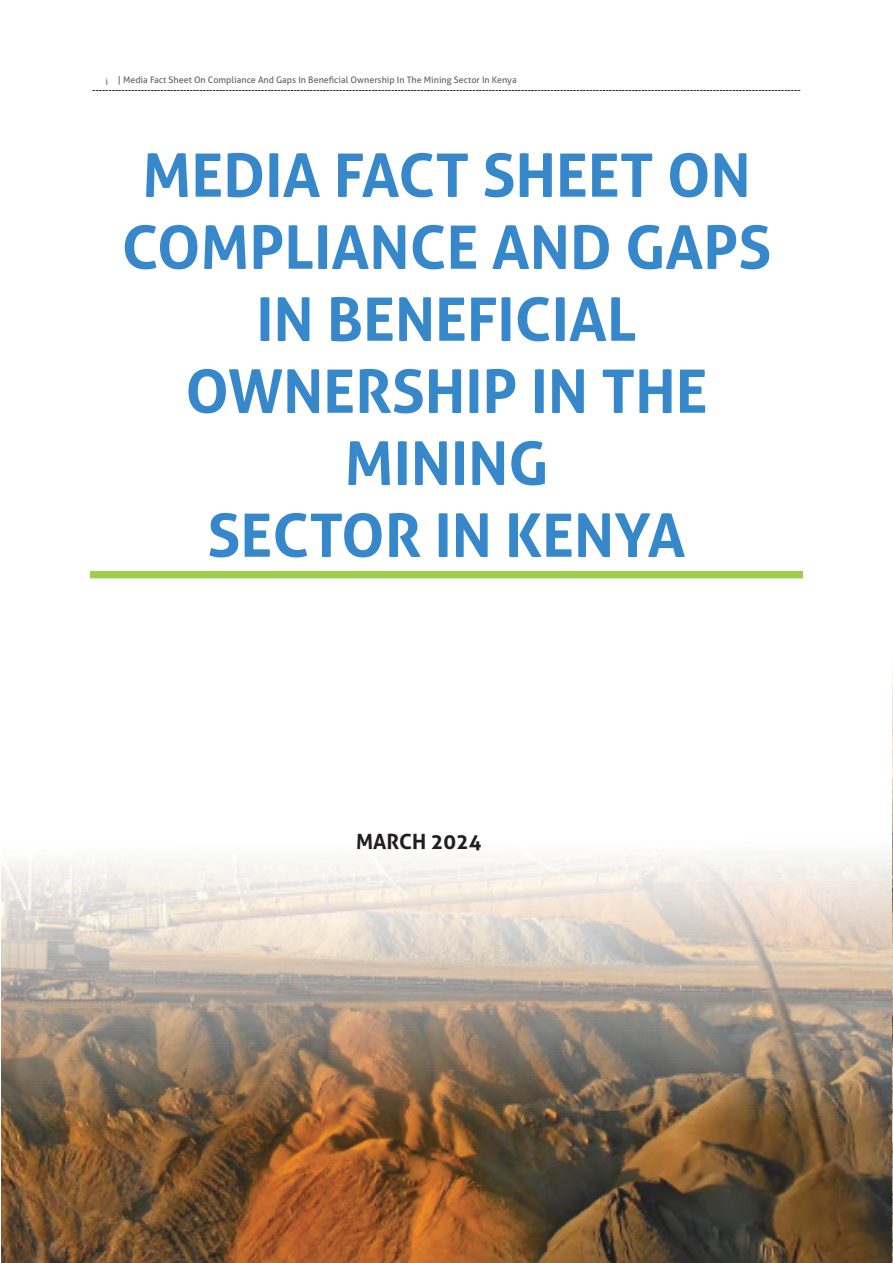
<style>
.page{position:relative;width:893px;height:1263px;background:#fff}
.page>*{position:absolute;margin:0;border:0;box-sizing:border-box;transform-origin:0 0}
.t1{font:700 60px/72px "Aller";color:#3788ca;text-align:center}
.t2{font:700 21px "Aller";color:#231f20}
.t3{font:9px "Aller";color:#000}
.Footnote_text{font:9px "Aller";color:#616164}
</style>
<div class="page">
<img style="left:2px;top:855px;width:890px;height:408px">
<div style="left:90px;top:571px;width:713px;height:7px;background:#9fcd4d"></div>
<img style="left:892px;top:670px;width:1px;height:593px">
<p class="Footnote_text" style="left:118px;top:75px;width:400px">| Media Fact Sheet On Compliance And Gaps In Beneficial Ownership In The Mining Sector In Kenya</p>
<p class="t3" style="left:92px;top:84px;width:710px">--------------------------------------------------------------------------------------------------------------------------------------------------------------------------------------------------------------------------</p>
<p class="Footnote_text" style="left:105px;top:76px;width:4px">i</p>
<p class="t1" style="left:122px;top:139px;width:651px">MEDIA FACT SHEET ON<br>COMPLIANCE AND GAPS<br>IN BENEFICIAL</p>
<p class="t1" style="left:185px;top:355px;width:524px">OWNERSHIP IN THE</p>
<p class="t1" style="left:345px;top:427px;width:205px">MINING</p>
<p class="t1" style="left:207px;top:499px;width:480px">SECTOR IN KENYA</p>
<p class="t2" style="left:356px;top:829px;width:127px">MARCH 2024</p>
</div>
